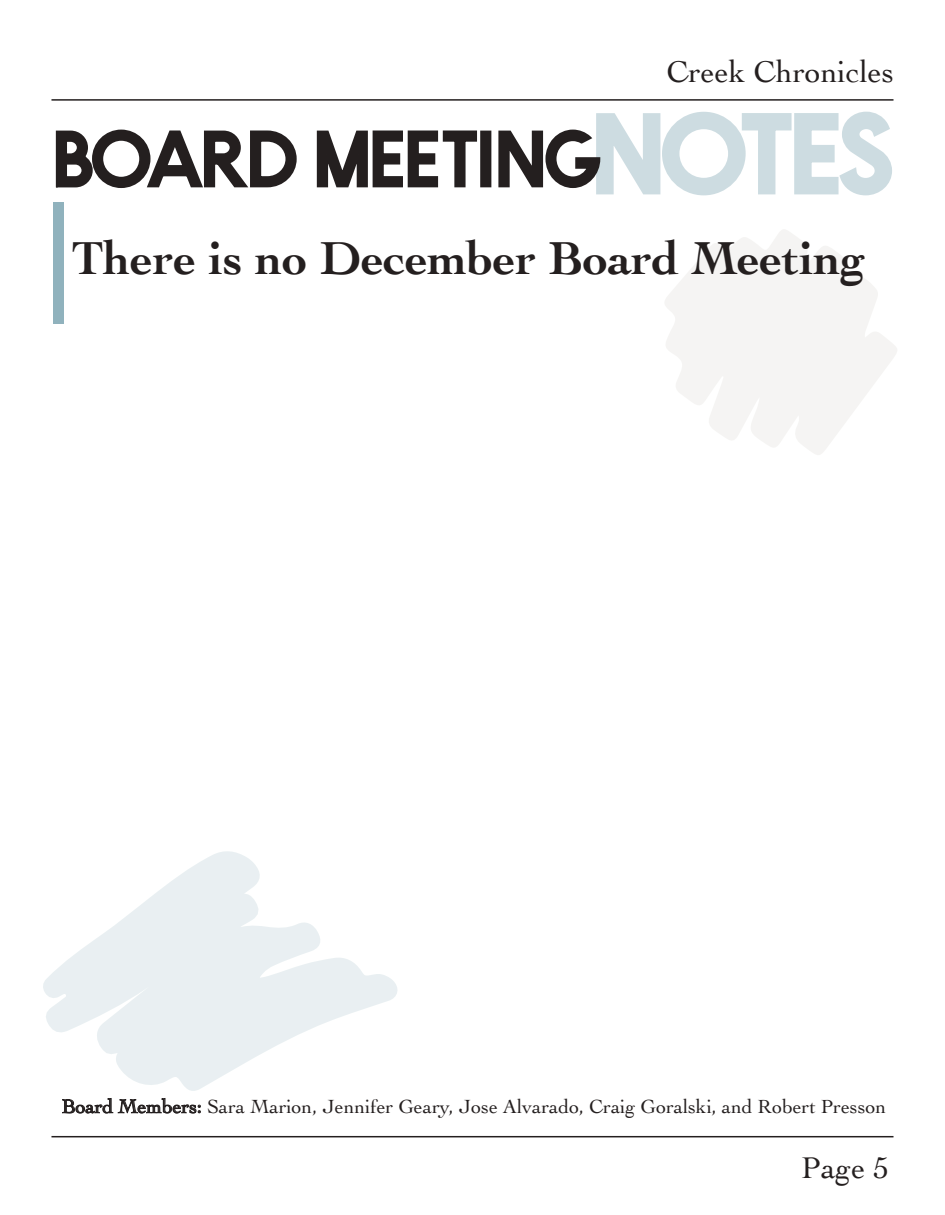
<style>
.page{position:relative;width:945px;height:1215px;background:#fff}
.page>*{position:absolute;margin:0;border:0;box-sizing:border-box;transform-origin:0 0}
.t1{font:77.1px "Brooklyn";letter-spacing:-.015em;color:#241f1f}
.t2{font:700 48.45px "Cochin";color:#241f1f}
.t3{font:31.5px "Cochin";color:#241f1f}
.t4{font:19.95px "Cochin";color:#241f1f}
.s1{font-size:108px;color:#90b2bd}
</style>
<div class="page">
<svg style="left:43px;top:851px;width:354px;height:240px"></svg>
<svg style="left:665px;top:230px;width:232px;height:225px;fill:#f5f4f3"></svg>
<svg style="left:62px;top:1098px;width:139px;height:16px"></svg>
<svg style="left:55px;top:129px;width:242px;height:59px"></svg>
<svg style="left:316px;top:130px;width:161px;height:58px"></svg>
<div style="left:480px;top:131px;width:11px;height:56px;border:3px solid #241f1f"></div>
<svg style="left:498px;top:111px;width:394px;height:85px"></svg>
<div style="left:53px;top:203px;width:11px;height:121px;background:#90b2bd"></div>
<hr style="left:51px;top:1136px;width:843px;height:1px;background:#241f1f">
<hr style="left:51px;top:99px;width:843px;height:2px;background:#241f1f">
<h3 class="t3" style="left:666px;top:50px;width:229px">Creek Chronicles</h3>
<h1 class="t1" style="left:53px;top:124px;width:843px">BOARD MEETING<span class="s1">NOTES</span></h1>
<h2 class="t2" style="left:72px;top:225px;width:794px">There is no December Board Meeting</h2>
<p class="t4" style="left:62px;top:1093px;width:826px">Board Members: Sara Marion, Jennifer Geary, Jose Alvarado, Craig Goralski, and Robert Presson</p>
<h3 class="t3" style="left:801px;top:1147px;width:89px">Page 5</h3>
</div>
